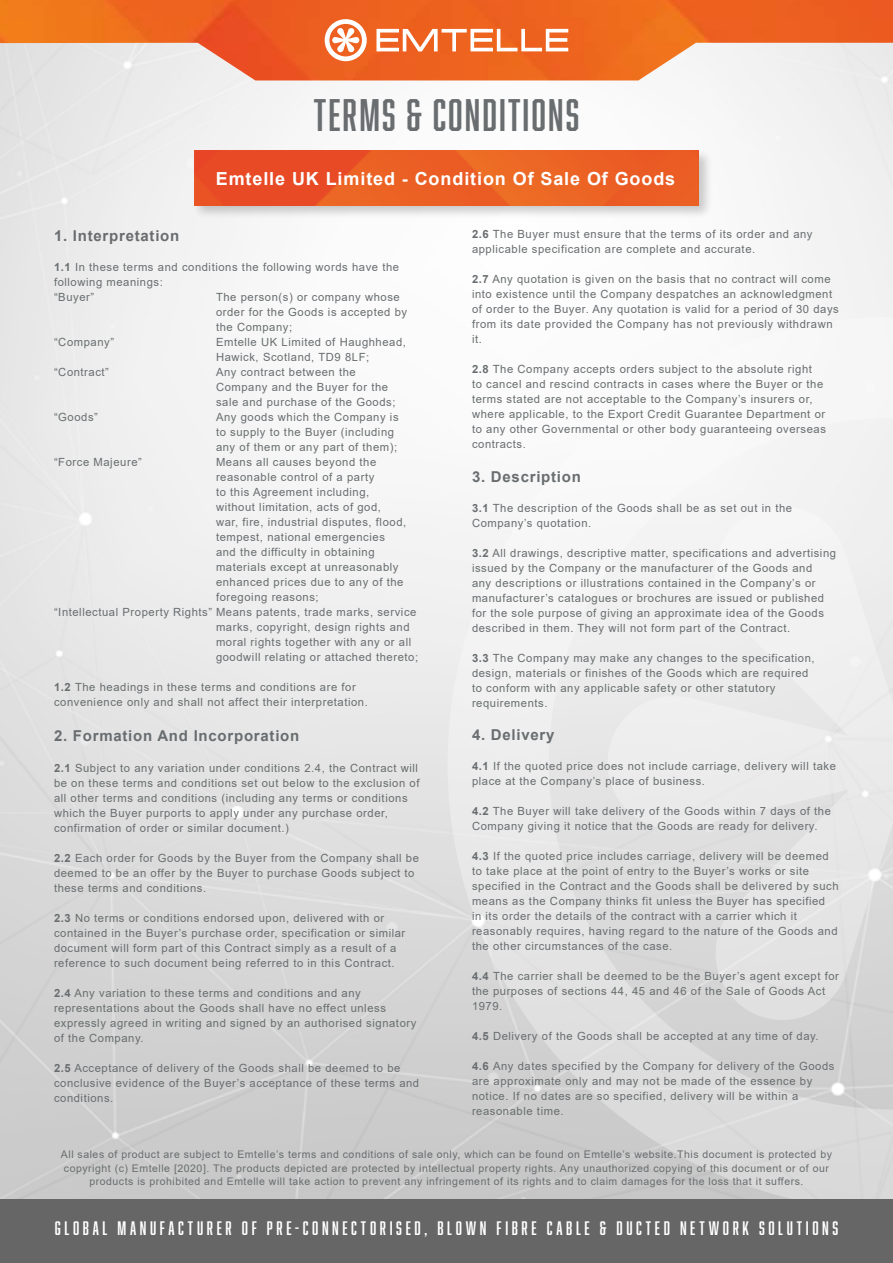
<style>
.page{position:relative;width:893px;height:1263px;background:#fff}
.page>*{position:absolute;margin:0;border:0;box-sizing:border-box;transform-origin:0 0}
.t1{font:42px "Abolition";letter-spacing:.05em;color:#696d6f}
.t2{font:18px "Abolition";letter-spacing:.205em;color:#fff}
.t3{font:700 18px "Arial";letter-spacing:.05em;color:#fff}
.t4{font:700 15px "Arial";letter-spacing:.05em;color:#696d6f}
.t5{font:11.25px/15px "Arial";letter-spacing:.05em;color:#696d6f}
.t6{font:10.5px/13.5px "Arial";letter-spacing:.05em;color:#696d6f;text-align:center}
.s1{font-weight:700}
</style>
<div class="page">
<img style="left:0;top:80px;width:893px;height:1120px">
<img style="left:0;top:0;width:893px;height:80px">
<svg style="left:448px;top:317px;width:445px;height:883px"></svg>
<div style="left:0;top:1200px;width:893px;height:63px;background:#666"></div>
<svg style="left:325px;top:19px;width:42px;height:42px"></svg>
<svg style="left:376px;top:29px;width:192px;height:22px"></svg>
<div style="left:193px;top:149px;width:520px;height:71px;background:#000;opacity:.2"></div>
<img style="left:195px;top:151px;width:503px;height:54px">
<h1 class="t1" style="left:314px;top:91px;width:267px">TERMS &amp; CONDITIONS</h1>
<h2 class="t3" style="left:216px;top:166px;width:461px">Emtelle UK Limited - Condition Of Sale Of Goods</h2>
<h3 class="t4" style="left:54px;top:225px;width:127px">1. Interpretation</h3>
<p class="t5" style="left:54px;top:260px;width:347px"><span class="s1">1.1</span> In these terms and conditions the following words have the following meanings:<br>“Buyer”</p>
<p class="t5" style="left:216px;top:290px;width:193px">The person(s) or company whose order for the Goods is accepted by the Company;</p>
<p class="t5" style="left:54px;top:335px;width:62px">“Company”</p>
<p class="t5" style="left:216px;top:335px;width:192px">Emtelle UK Limited of Haughhead,<br>Hawick, Scotland, TD9 8LF;</p>
<p class="t5" style="left:54px;top:365px;width:57px">“Contract”</p>
<p class="t5" style="left:216px;top:365px;width:181px">Any contract between the<br>Company and the Buyer for the sale and purchase of the Goods;</p>
<p class="t5" style="left:54px;top:410px;width:46px">“Goods”</p>
<p class="t5" style="left:216px;top:410px;width:184px">Any goods which the Company is to supply to the Buyer (including any of them or any part of them);</p>
<p class="t5" style="left:54px;top:455px;width:89px">“Force Majeure”</p>
<p class="t5" style="left:216px;top:455px;width:162px">Means all causes beyond the</p>
<p class="t5" style="left:216px;top:470px;width:160px">reasonable control of a party</p>
<p class="t5" style="left:216px;top:485px;width:155px">to this Agreement including,</p>
<p class="t5" style="left:216px;top:500px;width:167px">without limitation, acts of god,</p>
<p class="t5" style="left:216px;top:515px;width:192px">war, fire, industrial disputes, flood,</p>
<p class="t5" style="left:216px;top:530px;width:170px">tempest, national emergencies</p>
<p class="t5" style="left:216px;top:545px;width:160px">and the difficulty in obtaining</p>
<p class="t5" style="left:216px;top:560px;width:184px">materials except at unreasonably</p>
<p class="t5" style="left:216px;top:575px;width:189px">enhanced prices due to any of the</p>
<p class="t5" style="left:216px;top:590px;width:104px">foregoing reasons;</p>
<p class="t5" style="left:54px;top:605px;width:364px">“Intellectual Property Rights” Means patents, trade marks, service</p>
<p class="t5" style="left:216px;top:620px;width:195px">marks, copyright, design rights and</p>
<p class="t5" style="left:216px;top:635px;width:197px">moral rights together with any or all</p>
<p class="t5" style="left:216px;top:650px;width:204px">goodwill relating or attached thereto;</p>
<p class="t5" style="left:54px;top:680px;width:315px"><span class="s1">1.2</span> The headings in these terms and conditions are for convenience only and shall not affect their interpretation.</p>
<h3 class="t4" style="left:54px;top:725px;width:247px">2. Formation And Incorporation</h3>
<p class="t5" style="left:54px;top:761px;width:367px"><span class="s1">2.1</span> Subject to any variation under conditions 2.4, the Contract will be on these terms and conditions set out below to the exclusion of all other terms and conditions (including any terms or conditions which the Buyer purports to apply under any purchase order, confirmation of order or similar document.)</p>
<p class="t5" style="left:54px;top:851px;width:367px"><span class="s1">2.2</span> Each order for Goods by the Buyer from the Company shall be deemed to be an offer by the Buyer to purchase Goods subject to these terms and conditions.</p>
<p class="t5" style="left:54px;top:911px;width:353px"><span class="s1">2.3</span> No terms or conditions endorsed upon, delivered with or contained in the Buyer’s purchase order, specification or similar document will form part of this Contract simply as a result of a reference to such document being referred to in this Contract.</p>
<p class="t5" style="left:54px;top:986px;width:364px"><span class="s1">2.4</span> Any variation to these terms and conditions and any representations about the Goods shall have no effect unless expressly agreed in writing and signed by an authorised signatory of the Company.</p>
<p class="t5" style="left:54px;top:1061px;width:367px"><span class="s1">2.5</span> Acceptance of delivery of the Goods shall be deemed to be conclusive evidence of the Buyer’s acceptance of these terms and conditions.</p>
<p class="t5" style="left:472px;top:227px;width:342px"><span class="s1">2.6</span> The Buyer must ensure that the terms of its order and any applicable specification are complete and accurate.</p>
<p class="t5" style="left:472px;top:272px;width:368px"><span class="s1">2.7</span> Any quotation is given on the basis that no contract will come into existence until the Company despatches an acknowledgment of order to the Buyer. Any quotation is valid for a period of 30 days from its date provided the Company has not previously withdrawn it.</p>
<p class="t5" style="left:472px;top:362px;width:355px"><span class="s1">2.8</span> The Company accepts orders subject to the absolute right<br>to cancel and rescind contracts in cases where the Buyer or the terms stated are not acceptable to the Company’s insurers or, where applicable, to the Export Credit Guarantee Department or to any other Governmental or other body guaranteeing overseas contracts.</p>
<h3 class="t4" style="left:472px;top:466px;width:110px">3. Description</h3>
<p class="t5" style="left:472px;top:500px;width:322px"><span class="s1">3.1</span> The description of the Goods shall be as set out in the<br>Company’s quotation.</p>
<p class="t5" style="left:472px;top:545px;width:366px"><span class="s1">3.2</span> All drawings, descriptive matter, specifications and advertising issued by the Company or the manufacturer of the Goods and<br>any descriptions or illustrations contained in the Company’s or manufacturer’s catalogues or brochures are issued or published for the sole purpose of giving an approximate idea of the Goods described in them. They will not form part of the Contract.</p>
<p class="t5" style="left:472px;top:650px;width:344px"><span class="s1">3.3</span> The Company may make any changes to the specification, design, materials or finishes of the Goods which are required to conform with any applicable safety or other statutory requirements.</p>
<h3 class="t4" style="left:472px;top:724px;width:84px">4. Delivery</h3>
<p class="t5" style="left:472px;top:758px;width:366px"><span class="s1">4.1</span> If the quoted price does not include carriage, delivery will take place at the Company’s place of business.</p>
<p class="t5" style="left:472px;top:803px;width:361px"><span class="s1">4.2</span> The Buyer will take delivery of the Goods within 7 days of the<br>Company giving it notice that the Goods are ready for delivery.</p>
<p class="t5" style="left:472px;top:848px;width:368px"><span class="s1">4.3</span> If the quoted price includes carriage, delivery will be deemed to take place at the point of entry to the Buyer’s works or site specified in the Contract and the Goods shall be delivered by such means as the Company thinks fit unless the Buyer has specified<br>in its order the details of the contract with a carrier which it reasonably requires, having regard to the nature of the Goods and the other circumstances of the case.</p>
<p class="t5" style="left:472px;top:968px;width:368px"><span class="s1">4.4</span> The carrier shall be deemed to be the Buyer’s agent except for the purposes of sections 44, 45 and 46 of the Sale of Goods Act<br>1979.</p>
<p class="t5" style="left:472px;top:1028px;width:348px"><span class="s1">4.5</span> Delivery of the Goods shall be accepted at any time of day.</p>
<p class="t5" style="left:472px;top:1058px;width:364px"><span class="s1">4.6</span> Any dates specified by the Company for delivery of the Goods are approximate only and may not be made of the essence by notice. If no dates are so specified, delivery will be within a reasonable time.</p>
<p class="t6" style="left:61px;top:1148px;width:772px">All sales of product are subject to Emtelle’s terms and conditions of sale only, which can be found on Emtelle’s website.This document is protected by copyright (c) Emtelle [2020]. The products depicted are protected by intellectual property rights. Any unauthorized copying of this document or of our products is prohibited and Emtelle will take action to prevent any infringement of its rights and to claim damages for the loss that it suffers.</p>
<h2 class="t2" style="left:55px;top:1218px;width:785px">GLOBAL MANUFACTURER OF PRE-CONNECTORISED, BLOWN FIBRE CABLE &amp; DUCTED NETWORK SOLUTIONS</h2>
</div>
